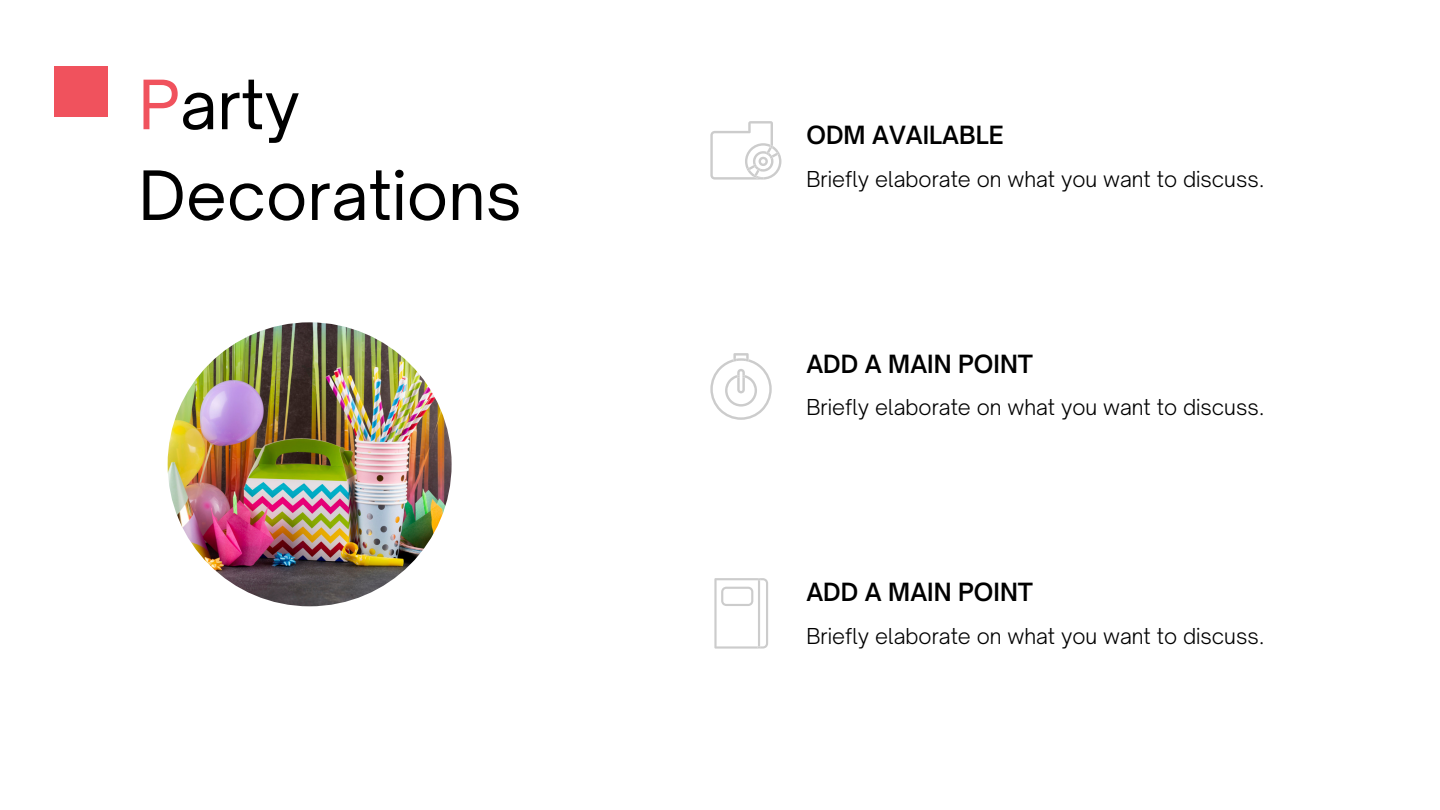
<style>
.page{position:relative;width:1440px;height:810px;background:#fff}
.page>*{position:absolute;margin:0;border:0;box-sizing:border-box;transform-origin:0 0}
.t1{font:65px "Open Sauce One";color:#000}
.t2{font:600 24px "Open Sauce One";color:#000}
.t3{font:300 21px "Open Sauce One";color:#000}
.s1{color:#f0525d}
</style>
<div class="page">
<div style="left:54px;top:66px;width:54px;height:50px;background:#f0525d"></div>
<svg style="left:710px;top:353px;width:62px;height:67px"></svg>
<svg style="left:714px;top:578px;width:54px;height:71px"></svg>
<svg style="left:710px;top:121px;width:71px;height:59px"></svg>
<img style="left:168px;top:322px;width:284px;height:284px;border-radius:50%">
<p class="t1" style="left:138px;top:64px;width:163px"><span class="s1">P</span>arty</p>
<p class="t1" style="left:138px;top:155px;width:385px">Decorations</p>
<p class="t3" style="left:806px;top:166px;width:460px">Briefly elaborate on what you want to discuss.</p>
<p class="t2" style="left:806px;top:120px;width:199px">ODM AVAILABLE</p>
<p class="t2" style="left:806px;top:349px;width:228px">ADD A MAIN POINT</p>
<p class="t3" style="left:806px;top:394px;width:460px">Briefly elaborate on what you want to discuss.</p>
<p class="t2" style="left:806px;top:577px;width:228px">ADD A MAIN POINT</p>
<p class="t3" style="left:806px;top:623px;width:460px">Briefly elaborate on what you want to discuss.</p>
</div>
